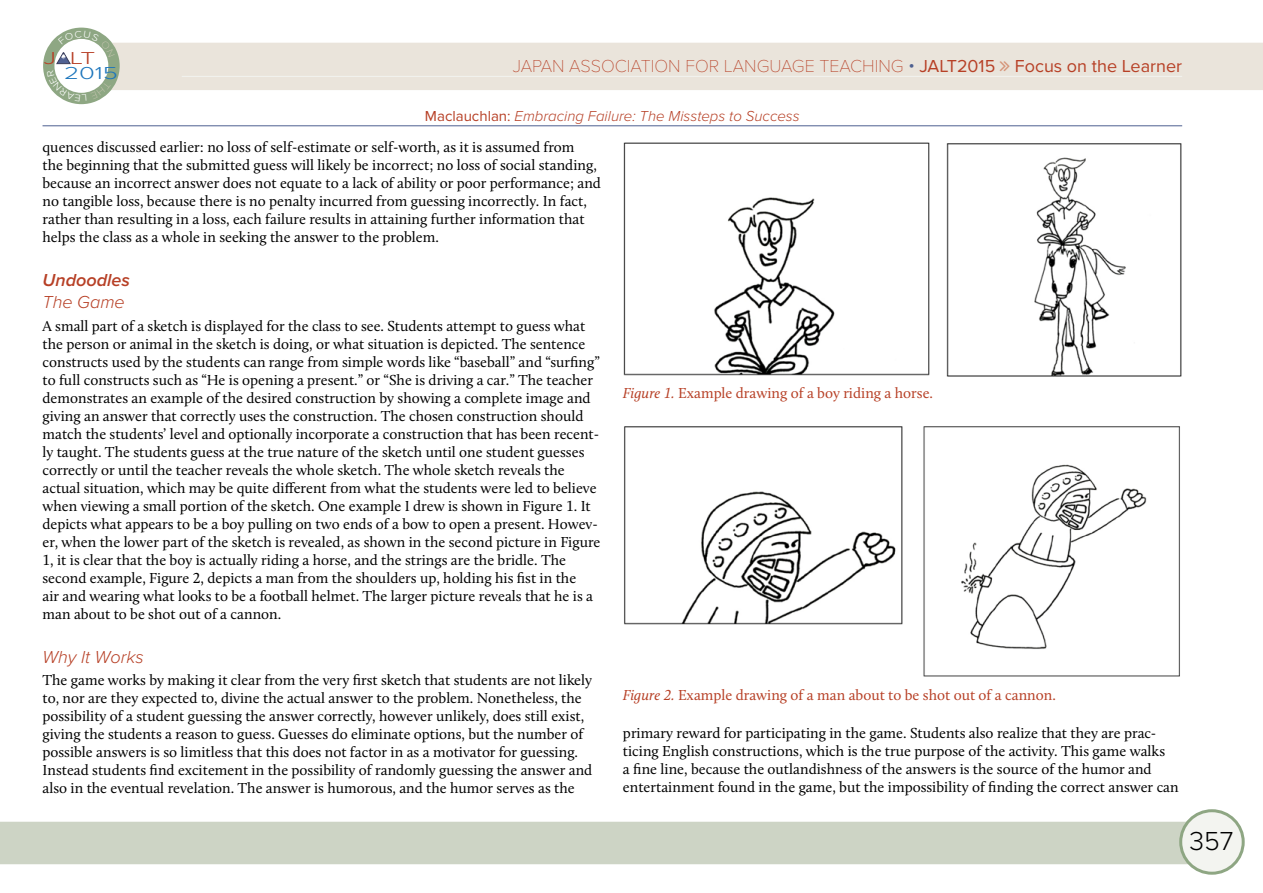
<style>
.page{position:relative;width:1263px;height:893px;background:#fff}
.page>*{position:absolute;margin:0;border:0;box-sizing:border-box;transform-origin:0 0}
.t1{font:300 27px "Proxima Nova";color:#000}
.t2{font:100 18px "Proxima Nova T";color:#b74026}
.t3{font:italic 300 18px "Proxima Nova";color:#b74026}
.t4{font:italic 600 18px "Proxima Nova";color:#b74026}
.t5{font:300 18px "Proxima Nova";color:#1c75bc;scale:1.45 1}
.t6{font:300 18px "Proxima Nova";color:#b73f26;scale:1.46 1}
.t7{font:15px/18px "Calluna";color:#000}
.t8{font:15px "Calluna";color:#b74026}
.t9{font:italic 300 15px "Proxima Nova";color:#b74026}
.s1{font-family:"Proxima Nova";font-weight:300;color:#4e6090}
.s2{font-family:"Proxima Nova";font-weight:400}
.s3{font-weight:400;font-style:normal}
.s4{font-style:italic}
</style>
<div class="page">
<div style="left:0;top:822px;width:1190px;height:42px;background:#cdd4c5"></div>
<div style="left:1181px;top:811px;width:62px;height:62px;background:#f3f4f0;border-radius:50%"></div>
<div style="left:1179px;top:809px;width:66px;height:66px;border:3px solid #8ea683;border-radius:50%"></div>
<div style="left:120px;top:43px;width:1143px;height:47px;background:#eae4db"></div>
<hr style="left:182px;top:76px;width:1000px;height:1px;background:#f3f4f0">
<hr style="left:43px;top:126px;width:1139px;height:1px;background:#4e6090">
<img style="left:624px;top:426px;width:556px;height:251px">
<img style="left:623px;top:142px;width:559px;height:235px">
<svg style="left:1000px;top:61px;width:10px;height:10px"></svg>
<svg style="left:43px;top:28px;width:77px;height:76px"></svg>
<p class="t6" style="left:44px;top:48px;width:37px">J LT</p>
<p class="t5" style="left:64px;top:63px;width:39px">2015</p>
<p class="t2" style="left:513px;top:55px;width:671px">JAPAN ASSOCIATION FOR LANGUAGE TEACHING <span class="s1">•</span> <span class="s2">JALT2015 Focus on the Learner</span></p>
<p class="t9" style="left:425px;top:108px;width:376px"><span class="s3">Maclauchlan:</span> Embracing Failure: The Missteps to Success</p>
<p class="t7" style="left:43px;top:137px;width:560px">quences discussed earlier: no loss of self-estimate or self-worth, as it is assumed from<br>the beginning that the submitted guess will likely be incorrect; no loss of social standing, because an incorrect answer does not equate to a lack of ability or poor performance; and no tangible loss, because there is no penalty incurred from guessing incorrectly. In fact, rather than resulting in a loss, each failure results in attaining further information that helps the class as a whole in seeking the answer to the problem.</p>
<p class="t4" style="left:43px;top:270px;width:89px">Undoodles</p>
<p class="t3" style="left:43px;top:292px;width:84px">The Game</p>
<p class="t7" style="left:43px;top:316px;width:559px">A small part of a sketch is displayed for the class to see. Students attempt to guess what the person or animal in the sketch is doing, or what situation is depicted. The sentence constructs used by the students can range from simple words like “baseball” and “surfing” to full constructs such as “He is opening a present.” or “She is driving a car.” The teacher demonstrates an example of the desired construction by showing a complete image and giving an answer that correctly uses the construction. The chosen construction should match the students’ level and optionally incorporate a construction that has been recent&shy;ly taught. The students guess at the true nature of the sketch until one student guesses correctly or until the teacher reveals the whole sketch. The whole sketch reveals the actual situation, which may be quite different from what the students were led to believe when viewing a small portion of the sketch. One example I drew is shown in Figure 1. It depicts what appears to be a boy pulling on two ends of a bow to open a present. Howev&shy;er, when the lower part of the sketch is revealed, as shown in the second picture in Figure 1, it is clear that the boy is actually riding a horse, and the strings are the bridle. The second example, Figure 2, depicts a man from the shoulders up, holding his fist in the<br>air and wearing what looks to be a football helmet. The larger picture reveals that he is a man about to be shot out of a cannon.</p>
<p class="t3" style="left:43px;top:647px;width:103px">Why It Works</p>
<p class="t7" style="left:43px;top:671px;width:551px">The game works by making it clear from the very first sketch that students are not likely to, nor are they expected to, divine the actual answer to the problem. Nonetheless, the possibility of a student guessing the answer correctly, however unlikely, does still exist, giving the students a reason to guess. Guesses do eliminate options, but the number of possible answers is so limitless that this does not factor in as a motivator for guessing.<br>Instead students find excitement in the possibility of randomly guessing the answer and also in the eventual revelation. The answer is humorous, and the humor serves as the</p>
<p class="t8" style="left:623px;top:384px;width:312px"><span class="s4">Figure 1.</span> Example drawing of a boy riding a horse.</p>
<p class="t8" style="left:623px;top:686px;width:435px"><span class="s4">Figure 2.</span> Example drawing of a man about to be shot out of a cannon.</p>
<p class="t7" style="left:623px;top:724px;width:557px">primary reward for participating in the game. Students also realize that they are prac&shy;ticing English constructions, which is the true purpose of the activity. This game walks<br>a fine line, because the outlandishness of the answers is the source of the humor and entertainment found in the game, but the impossibility of finding the correct answer can</p>
<h1 class="t1" style="left:1189px;top:825px;width:45px">357</h1>
</div>
